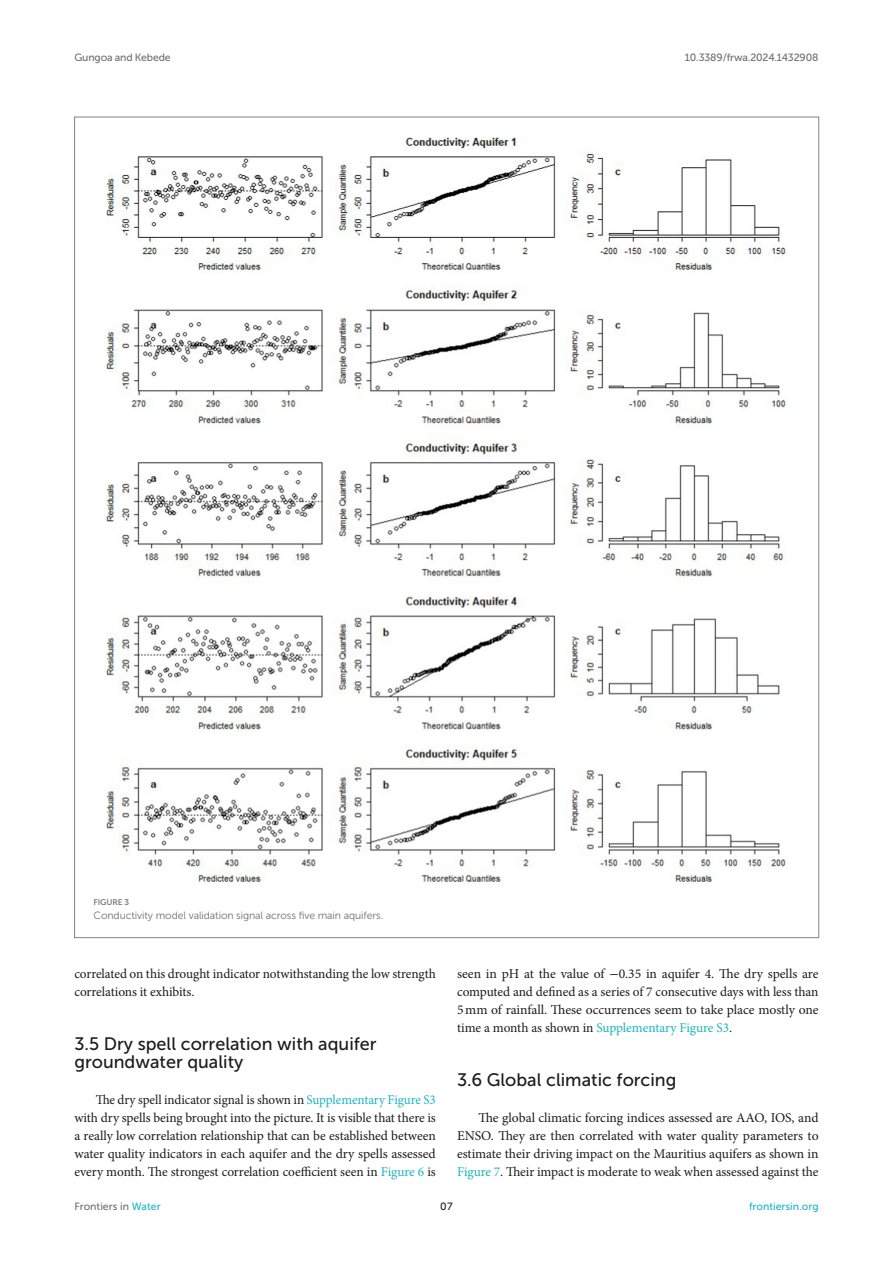
<style>
.page{position:relative;width:893px;height:1263px;background:#fff}
.page>*{position:absolute;margin:0;border:0;box-sizing:border-box;transform-origin:0 0}
.HEAD_2{font:18px/18px "Museo Sans 500";color:#1b1c1b}
.TEXT_FLUSH{font:13.5px/18px "Minion Pro";letter-spacing:-.005em;color:#1b1c1b;text-align:justify}
.TEXT{font:13.5px/18px "Minion Pro";letter-spacing:-.01em;color:#1b1c1b}
.t1{font:10.5px "Museo Sans 500";letter-spacing:-.015em;color:#706f70}
.FIG_LEG{font:10.5px "Museo Sans 300";letter-spacing:-.01em;color:#706f70}
.t2{font:10.5px "Museo Sans 500";color:#1db5c3}
.t3{font:10.5px "Museo Sans 500";color:#1b1c1b}
.FIG_HD{font:8.25px "Museo Sans 700";letter-spacing:-.01em;color:#7e7f7f}
.s1{color:#1db5c3}
.s2{font-family:"STIX General"}
</style>
<div class="page">
<img style="left:106px;top:137px;width:680px;height:747px">
<p class="t1" style="left:74px;top:51px;width:98px">Gungoa and Kebede</p>
<p class="t1" style="left:685px;top:51px;width:135px">10.3389/frwa.2024.1432908</p>
<p class="FIG_HD" style="left:94px;top:898px;width:37px">FIGURE 3</p>
<p class="FIG_LEG" style="left:94px;top:909px;width:291px">Conductivity model validation signal across five main aquifers.</p>
<p class="TEXT" style="left:74px;top:965px;width:363px">correlated on this drought indicator notwithstanding the low strength correlations it exhibits.</p>
<p class="HEAD_2" style="left:74px;top:1035px;width:304px">3.5 Dry spell correlation with aquifer groundwater quality</p>
<p class="TEXT_FLUSH" style="left:74px;top:1091px;width:363px;text-indent:21px">The dry spell indicator signal is shown in <span class="s1">Supplementary Figure S3 </span>with dry spells being brought into the picture. It is visible that there is a really low correlation relationship that can be established between water quality indicators in each aquifer and the dry spells assessed every month. The strongest correlation coefficient seen in <span class="s1">Figure 6</span> is</p>
<p class="TEXT_FLUSH" style="left:457px;top:965px;width:363px">seen in pH at the value of <span class="s2">−</span>0.35 in aquifer 4. The dry spells are computed and defined as a series of 7 consecutive days with less than 5mm of rainfall. These occurrences seem to take place mostly one time a month as shown in <span class="s1">Supplementary Figure S3</span>.</p>
<p class="HEAD_2" style="left:457px;top:1071px;width:221px">3.6 Global climatic forcing</p>
<p class="TEXT_FLUSH" style="left:457px;top:1109px;width:363px;text-indent:21px">The global climatic forcing indices assessed are AAO, IOS, and ENSO. They are then correlated with water quality parameters to estimate their driving impact on the Mauritius aquifers as shown in <span class="s1">Figure 7</span>. Their impact is moderate to weak when assessed against the</p>
<p class="t1" style="left:74px;top:1200px;width:88px">Frontiers in <span class="s1">Water</span></p>
<p class="t3" style="left:440px;top:1200px;width:14px">07</p>
<p class="t2" style="left:749px;top:1200px;width:71px">frontiersin.org</p>
</div>
